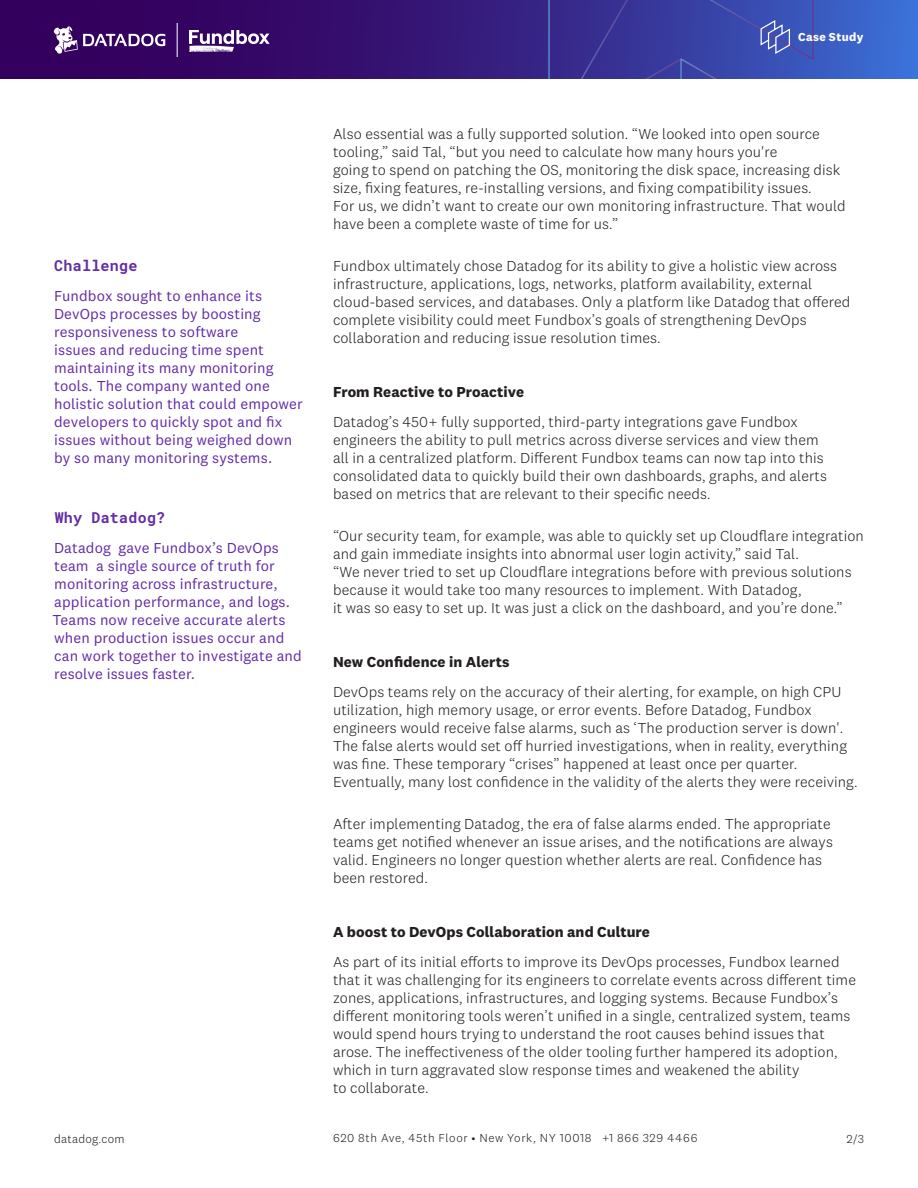
<style>
.page{position:relative;width:918px;height:1188px;background:#fff}
.page>*{position:absolute;margin:0;border:0;box-sizing:border-box;transform-origin:0 0}
.BODY{font:300 15px/18px "National 2";letter-spacing:.005em;color:#231f20}
.SIDE_BAR-BODY{font:15px/18px "National 2";letter-spacing:.005em;color:#632ca6}
.SUBTITLE{font:700 15px "National 2";letter-spacing:.005em;color:#231f20}
.SIDE_BAR-HEADER{font:700 15px "Roboto Mono";letter-spacing:.02em;color:#632ca6}
.t1{font:300 12px "National 2";letter-spacing:.05em;color:#231f20}
.t2{font:300 12px "National 2";letter-spacing:.02em;color:#231f20}
.t3{font:700 12px "National 2";letter-spacing:.03em;color:#fff}
</style>
<div class="page">
<svg style="left:0;top:0;width:918px;height:79px;background:#351c7d"></svg>
<svg style="left:54px;top:26px;width:111px;height:28px"></svg>
<hr style="left:177px;top:23px;width:1px;height:34px;background:#fff">
<svg style="left:547px;top:0;width:268px;height:79px;background:#3a40a2"></svg>
<svg style="left:189px;top:30px;width:81px;height:22px"></svg>
<p class="t3" style="left:798px;top:30px;width:67px">Case Study</p>
<p class="SIDE_BAR-HEADER" style="left:54px;top:255px;width:85px">Challenge</p>
<p class="SIDE_BAR-BODY" style="left:54px;top:287px;width:250px">Fundbox sought to enhance its<br>DevOps processes by boosting responsiveness to software<br>issues and reducing time spent maintaining its many monitoring tools. The company wanted one holistic solution that could empower developers to quickly spot and fix issues without being weighed down by so many monitoring systems.</p>
<p class="SIDE_BAR-HEADER" style="left:55px;top:507px;width:112px">Why Datadog?</p>
<p class="SIDE_BAR-BODY" style="left:53px;top:539px;width:251px">Datadog gave Fundbox’s DevOps team a single source of truth for monitoring across infrastructure, application performance, and logs.<br>Teams now receive accurate alerts when production issues occur and can work together to investigate and resolve issues faster.</p>
<p class="BODY" style="left:333px;top:125px;width:514px">Also essential was a fully supported solution. “We looked into open source tooling,” said Tal, “but you need to calculate how many hours you're<br>going to spend on patching the OS, monitoring the disk space, increasing disk size, fixing features, re-installing versions, and fixing compatibility issues.<br>For us, we didn’t want to create our own monitoring infrastructure. That would have been a complete waste of time for us.”</p>
<p class="BODY" style="left:333px;top:257px;width:519px">Fundbox ultimately chose Datadog for its ability to give a holistic view across infrastructure, applications, logs, networks, platform availability, external cloud-based services, and databases. Only a platform like Datadog that offered complete visibility could meet Fundbox’s goals of strengthening DevOps collaboration and reducing issue resolution times.</p>
<p class="SUBTITLE" style="left:333px;top:382px;width:193px">From Reactive to Proactive</p>
<p class="BODY" style="left:333px;top:413px;width:496px">Datadog’s 450+ fully supported, third-party integrations gave Fundbox engineers the ability to pull metrics across diverse services and view them all in a centralized platform. Different Fundbox teams can now tap into this consolidated data to quickly build their own dashboards, graphs, and alerts based on metrics that are relevant to their specific needs.</p>
<p class="BODY" style="left:333px;top:527px;width:532px">“Our security team, for example, was able to quickly set up Cloudflare integration and gain immediate insights into abnormal user login activity,” said Tal.<br>“We never tried to set up Cloudflare integrations before with previous solutions because it would take too many resources to implement. With Datadog,<br>it was so easy to set up. It was just a click on the dashboard, and you’re done.”</p>
<p class="SUBTITLE" style="left:333px;top:652px;width:178px">New Confidence in Alerts</p>
<p class="BODY" style="left:333px;top:683px;width:526px">DevOps teams rely on the accuracy of their alerting, for example, on high CPU utilization, high memory usage, or error events. Before Datadog, Fundbox engineers would receive false alarms, such as ‘The production server is down'.<br>The false alerts would set off hurried investigations, when in reality, everything was fine. These temporary “crises” happened at least once per quarter.<br>Eventually, many lost confidence in the validity of the alerts they were receiving.</p>
<p class="BODY" style="left:333px;top:815px;width:501px">After implementing Datadog, the era of false alarms ended. The appropriate teams get notified whenever an issue arises, and the notifications are always valid. Engineers no longer question whether alerts are real. Confidence has been restored.</p>
<p class="SUBTITLE" style="left:333px;top:922px;width:318px">A boost to DevOps Collaboration and Culture</p>
<p class="BODY" style="left:333px;top:953px;width:524px">As part of its initial efforts to improve its DevOps processes, Fundbox learned that it was challenging for its engineers to correlate events across different time zones, applications, infrastructures, and logging systems. Because Fundbox’s different monitoring tools weren’t unified in a single, centralized system, teams would spend hours trying to understand the root causes behind issues that arose. The ineffectiveness of the older tooling further hampered its adoption, which in turn aggravated slow response times and weakened the ability<br>to collaborate.</p>
<p class="t2" style="left:54px;top:1132px;width:72px">datadog.com</p>
<p class="t1" style="left:333px;top:1131px;width:366px">620 8th Ave, 45th Floor • New York, NY 10018 +1 866 329 4466</p>
<p class="t1" style="left:847px;top:1132px;width:19px">2/3</p>
</div>
